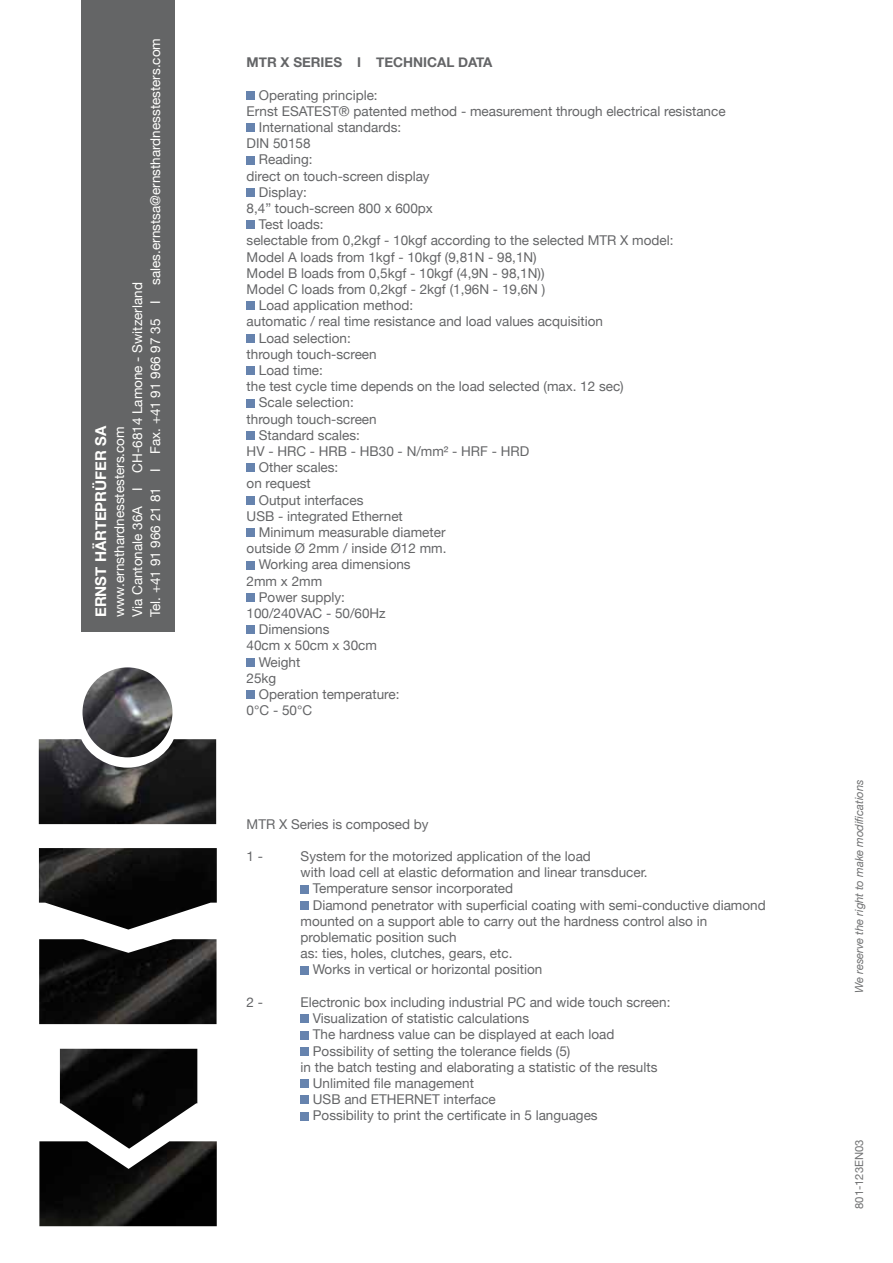
<style>
.page{position:relative;width:893px;height:1263px;background:#fff}
.page>*{position:absolute;margin:0;border:0;box-sizing:border-box;transform-origin:0 0}
.t1{font:700 15px "Helvetica Neue";color:#fffffd}
.t2{font:13.5px "Helvetica Neue";color:#646567}
.t3{font:13.5px/18px "Helvetica Neue";color:#fffffd}
.t4{font:700 13.5px "Helvetica Neue";color:#646567}
.t5{font:italic 11.25px "Helvetica Neue";letter-spacing:-.005em;color:#707172}
.t6{font:11.25px "Helvetica Neue";color:#707172}
</style>
<div class="page">
<img style="left:39px;top:667px;width:178px;height:559px">
<div style="left:81px;top:0;width:93px;height:631px;background:#646566"></div>
<div style="left:247px;top:91px;width:8px;height:9px;background:#6683ae"></div>
<div style="left:247px;top:123px;width:8px;height:9px;background:#6683ae"></div>
<div style="left:247px;top:156px;width:8px;height:8px;background:#6683ae"></div>
<div style="left:247px;top:188px;width:8px;height:9px;background:#6683ae"></div>
<div style="left:247px;top:221px;width:8px;height:8px;background:#6683ae"></div>
<div style="left:247px;top:302px;width:8px;height:8px;background:#6683ae"></div>
<div style="left:247px;top:334px;width:8px;height:9px;background:#6683ae"></div>
<div style="left:247px;top:366px;width:8px;height:9px;background:#6683ae"></div>
<div style="left:247px;top:399px;width:8px;height:8px;background:#6683ae"></div>
<div style="left:247px;top:431px;width:8px;height:9px;background:#6683ae"></div>
<div style="left:247px;top:464px;width:8px;height:8px;background:#6683ae"></div>
<div style="left:247px;top:496px;width:8px;height:9px;background:#6683ae"></div>
<div style="left:247px;top:528px;width:8px;height:9px;background:#6683ae"></div>
<div style="left:247px;top:561px;width:8px;height:8px;background:#6683ae"></div>
<div style="left:247px;top:593px;width:8px;height:9px;background:#6683ae"></div>
<div style="left:247px;top:626px;width:8px;height:8px;background:#6683ae"></div>
<div style="left:247px;top:658px;width:8px;height:9px;background:#6683ae"></div>
<div style="left:247px;top:690px;width:8px;height:9px;background:#6683ae"></div>
<div style="left:301px;top:885px;width:8px;height:8px;background:#6683ae"></div>
<div style="left:301px;top:901px;width:8px;height:9px;background:#6683ae"></div>
<div style="left:301px;top:966px;width:8px;height:8px;background:#6683ae"></div>
<div style="left:301px;top:1014px;width:8px;height:9px;background:#6683ae"></div>
<div style="left:301px;top:1031px;width:8px;height:8px;background:#6683ae"></div>
<div style="left:301px;top:1047px;width:8px;height:8px;background:#6683ae"></div>
<div style="left:301px;top:1079px;width:8px;height:9px;background:#6683ae"></div>
<div style="left:301px;top:1095px;width:8px;height:9px;background:#6683ae"></div>
<div style="left:301px;top:1112px;width:8px;height:8px;background:#6683ae"></div>
<p class="t1" style="left:92px;top:617px;width:193px;rotate:-90deg">ERNST HÄRTEPRÜFER SA</p>
<p class="t3" style="left:110px;top:617px;width:580px;rotate:-90deg">www.ernsthardnesstesters.com<br>Via Cantonale 36A I CH-6814 Lamone - Switzerland<br>Tel. +41 91 966 21 81 I Fax. +41 91 966 97 35 I sales.ernstsa@ernsthardnesstesters.com</p>
<p class="t4" style="left:247px;top:54px;width:247px">MTR X SERIES I TECHNICAL DATA</p>
<p class="t2" style="left:259px;top:87px;width:120px">Operating principle:</p>
<p class="t2" style="left:247px;top:103px;width:480px">Ernst ESATEST® patented method - measurement through electrical resistance</p>
<p class="t2" style="left:259px;top:119px;width:144px">International standards:</p>
<p class="t2" style="left:247px;top:135px;width:66px">DIN 50158</p>
<p class="t2" style="left:259px;top:152px;width:55px">Reading:</p>
<p class="t2" style="left:247px;top:168px;width:185px">direct on touch-screen display</p>
<p class="t2" style="left:259px;top:184px;width:50px">Display:</p>
<p class="t2" style="left:247px;top:200px;width:188px">8,4” touch-screen 800 x 600px</p>
<p class="t2" style="left:259px;top:216px;width:66px">Test loads:</p>
<p class="t2" style="left:247px;top:233px;width:428px">selectable from 0,2kgf - 10kgf according to the selected MTR X model:</p>
<p class="t2" style="left:247px;top:249px;width:292px">Model A loads from 1kgf - 10kgf (9,81N - 98,1N)</p>
<p class="t2" style="left:247px;top:265px;width:299px">Model B loads from 0,5kgf - 10kgf (4,9N - 98,1N))</p>
<p class="t2" style="left:247px;top:281px;width:300px">Model C loads from 0,2kgf - 2kgf (1,96N - 19,6N )</p>
<p class="t2" style="left:259px;top:297px;width:156px">Load application method:</p>
<p class="t2" style="left:247px;top:314px;width:358px">automatic / real time resistance and load values acquisition</p>
<p class="t2" style="left:259px;top:330px;width:94px">Load selection:</p>
<p class="t2" style="left:247px;top:346px;width:132px">through touch-screen</p>
<p class="t2" style="left:259px;top:362px;width:66px">Load time:</p>
<p class="t2" style="left:247px;top:378px;width:379px">the test cycle time depends on the load selected (max. 12 sec)</p>
<p class="t2" style="left:259px;top:395px;width:96px">Scale selection:</p>
<p class="t2" style="left:247px;top:411px;width:132px">through touch-screen</p>
<p class="t2" style="left:259px;top:427px;width:103px">Standard scales:</p>
<p class="t2" style="left:247px;top:443px;width:284px">HV - HRC - HRB - HB30 - N/mm² - HRF - HRD</p>
<p class="t2" style="left:259px;top:459px;width:81px">Other scales:</p>
<p class="t2" style="left:247px;top:476px;width:66px">on request</p>
<p class="t2" style="left:259px;top:492px;width:106px">Output interfaces</p>
<p class="t2" style="left:247px;top:508px;width:158px">USB - integrated Ethernet</p>
<p class="t2" style="left:259px;top:524px;width:188px">Minimum measurable diameter</p>
<p class="t2" style="left:247px;top:540px;width:201px">outside Ø 2mm / inside Ø12 mm.</p>
<p class="t2" style="left:259px;top:557px;width:153px">Working area dimensions</p>
<p class="t2" style="left:247px;top:573px;width:77px">2mm x 2mm</p>
<p class="t2" style="left:259px;top:589px;width:87px">Power supply:</p>
<p class="t2" style="left:247px;top:605px;width:141px">100/240VAC - 50/60Hz</p>
<p class="t2" style="left:259px;top:621px;width:72px">Dimensions</p>
<p class="t2" style="left:247px;top:638px;width:132px">40cm x 50cm x 30cm</p>
<p class="t2" style="left:259px;top:654px;width:43px">Weight</p>
<p class="t2" style="left:247px;top:670px;width:31px">25kg</p>
<p class="t2" style="left:259px;top:686px;width:142px">Operation temperature:</p>
<p class="t2" style="left:247px;top:702px;width:67px">0°C - 50°C</p>
<p class="t2" style="left:247px;top:816px;width:184px">MTR X Series is composed by</p>
<p class="t2" style="left:247px;top:848px;width:18px">1 -</p>
<p class="t2" style="left:301px;top:848px;width:292px">System for the motorized application of the load</p>
<p class="t2" style="left:301px;top:864px;width:349px">with load cell at elastic deformation and linear transducer.</p>
<p class="t2" style="left:313px;top:881px;width:202px">Temperature sensor incorporated</p>
<p class="t2" style="left:313px;top:897px;width:454px">Diamond penetrator with superficial coating with semi-conductive diamond</p>
<p class="t2" style="left:301px;top:913px;width:408px">mounted on a support able to carry out the hardness control also in</p>
<p class="t2" style="left:301px;top:929px;width:158px">problematic position such</p>
<p class="t2" style="left:301px;top:945px;width:213px">as: ties, holes, clutches, gears, etc.</p>
<p class="t2" style="left:313px;top:962px;width:231px">Works in vertical or horizontal position</p>
<p class="t2" style="left:247px;top:994px;width:18px">2 -</p>
<p class="t2" style="left:301px;top:994px;width:371px">Electronic box including industrial PC and wide touch screen:</p>
<p class="t2" style="left:313px;top:1010px;width:218px">Visualization of statistic calculations</p>
<p class="t2" style="left:313px;top:1026px;width:303px">The hardness value can be displayed at each load</p>
<p class="t2" style="left:313px;top:1043px;width:259px">Possibility of setting the tolerance fields (5)</p>
<p class="t2" style="left:301px;top:1059px;width:358px">in the batch testing and elaborating a statistic of the results</p>
<p class="t2" style="left:313px;top:1075px;width:163px">Unlimited file management</p>
<p class="t2" style="left:313px;top:1091px;width:184px">USB and ETHERNET interface</p>
<p class="t2" style="left:313px;top:1107px;width:286px">Possibility to print the certificate in 5 languages</p>
<p class="t5" style="left:852px;top:993px;width:215px;rotate:-90deg">We reserve the right to make modifications</p>
<p class="t6" style="left:852px;top:1209px;width:71px;rotate:-90deg">801-123EN03</p>
</div>
